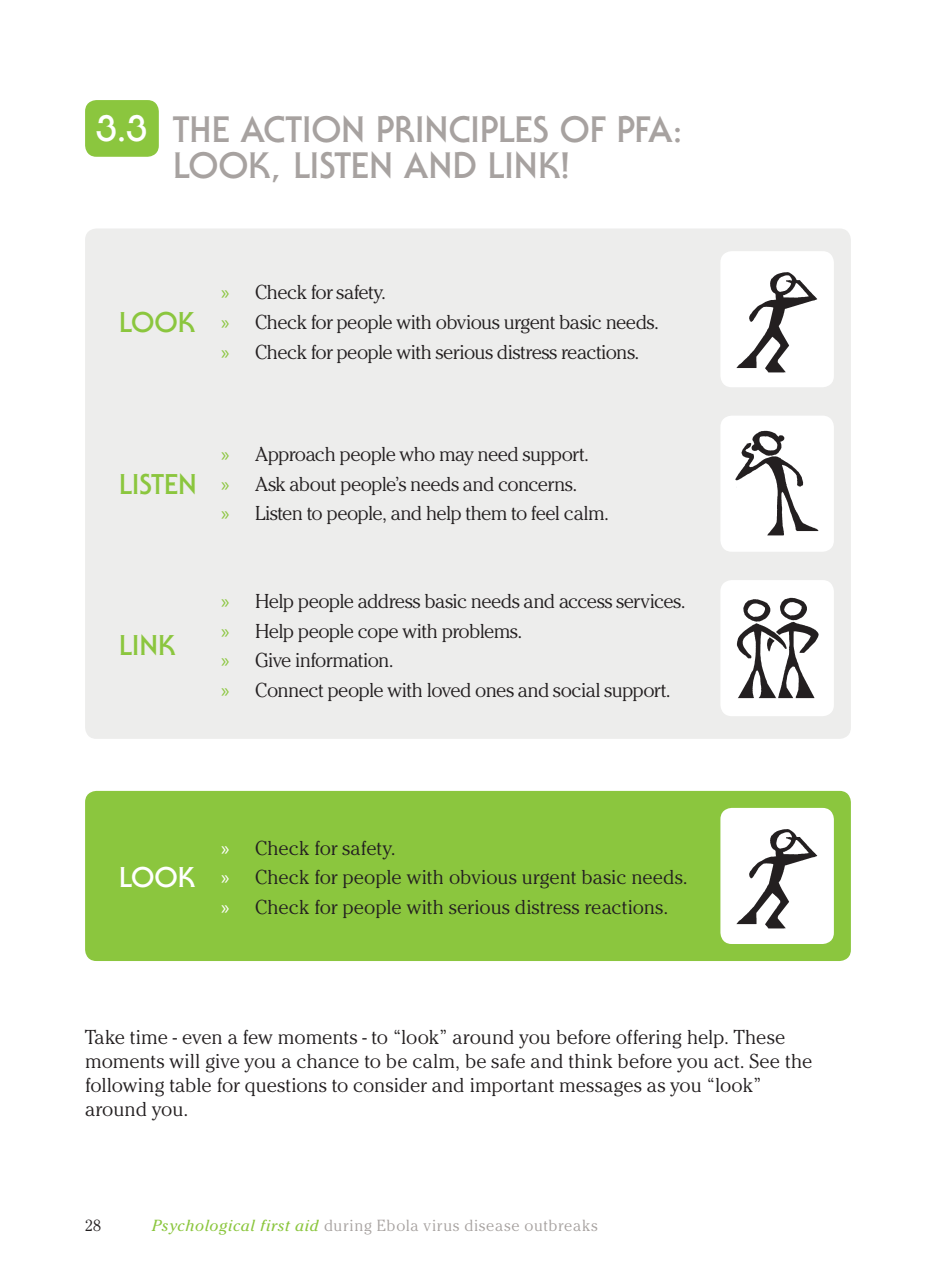
<style>
.page{position:relative;width:936px;height:1276px;background:#fff}
.page>*{position:absolute;margin:0;border:0;box-sizing:border-box;transform-origin:0 0}
.t1{font:700 36px/36px "Serif Gothic Std";color:#a7a2a0}
.t2{font:700 28px "Serif Gothic Std";color:#8bc63e}
.t3{font:700 28px "Serif Gothic Std";color:#fff}
.t4{font:300 20px/29.6px "Cheltenham Std";letter-spacing:-.015em;color:#231f20}
.t5{font:300 20px/29.6px "Cheltenham Std";letter-spacing:-.035em;color:#231f20}
.t6{font:300 16px "Cheltenham Std";letter-spacing:.045em;color:#a7a2a0}
.t7{font:300 16px "Cheltenham Std";color:#231f20}
.s1{color:#fff}
.s2{font-family:"Myriad Pro";font-weight:400;color:#8bc63e}
.s3{font-family:"Myriad Pro";font-weight:400;color:#fff}
.s4{font-weight:400;font-style:italic;color:#8bc63e}
</style>
<div class="page">
<div style="left:85px;top:100px;width:74px;height:57px;background:#8bc63e;border-radius:11px"></div>
<div style="left:85px;top:228px;width:765px;height:511px;background:#ededec;border-radius:11px"></div>
<div style="left:720px;top:251px;width:113px;height:136px;background:#fff;border-radius:11px"></div>
<img style="left:736px;top:272px;width:82px;height:101px">
<div style="left:720px;top:415px;width:113px;height:137px;background:#fff;border-radius:11px"></div>
<img style="left:735px;top:430px;width:84px;height:106px">
<div style="left:720px;top:580px;width:113px;height:136px;background:#fff;border-radius:11px"></div>
<img style="left:736px;top:597px;width:83px;height:102px">
<div style="left:85px;top:791px;width:765px;height:170px;background:#8bc63e;border-radius:11px"></div>
<div style="left:720px;top:808px;width:113px;height:136px;background:#fff;border-radius:11px"></div>
<img style="left:736px;top:829px;width:82px;height:100px">
<h1 class="t1" style="left:85px;top:111px;width:599px"><span class="s1">3.3</span> THE ACTION PRINCIPLES OF PFA:<br>L</h1>
<h1 class="t1" style="left:188px;top:147px;width:383px">OOK, LISTEN AND LINK!</h1>
<h2 class="t2" style="left:119px;top:306px;width:76px">LOOK</h2>
<p class="t4" style="left:221px;top:278px;width:439px"><span class="s2">»</span> Check for safety.<br><span class="s2">»</span> Check for people with obvious urgent basic needs. <span class="s2">»</span> Check for people with serious distress reactions.</p>
<h2 class="t2" style="left:119px;top:467px;width:79px">LISTEN</h2>
<p class="t5" style="left:221px;top:439px;width:389px"><span class="s2">»</span> Approach people who may need support.<br><span class="s2">»</span> Ask about people’s needs and concerns.<br><span class="s2">»</span> Listen to people, and help them to feel calm.</p>
<h2 class="t2" style="left:119px;top:629px;width:57px">LINK</h2>
<p class="t5" style="left:221px;top:586px;width:466px"><span class="s2">»</span> Help people address basic needs and access services. <span class="s2">»</span> Help people cope with problems.<br><span class="s2">»</span> Give information.<br><span class="s2">»</span> Connect people with loved ones and social support.</p>
<h2 class="t3" style="left:119px;top:861px;width:76px">LOOK</h2>
<p class="t4" style="left:221px;top:833px;width:468px"><span class="s3">»</span> Check for safety.<br><span class="s3">»</span> Check for people with obvious urgent basic needs. <span class="s3">»</span> Check for people with serious distress reactions.</p>
<p class="t4" style="left:85px;top:1025px;width:728px;line-height:24px">Take time - even a few moments - to “look” around you before offering help. These moments will give you a chance to be calm, be safe and think before you act. See the following table for questions to consider and important messages as you “look” around you.</p>
<p class="t7" style="left:85px;top:1215px;width:17px">28</p>
<p class="t6" style="left:152px;top:1215px;width:447px"><span class="s4">Psychological first aid</span> during Ebola virus disease outbreaks</p>
</div>
